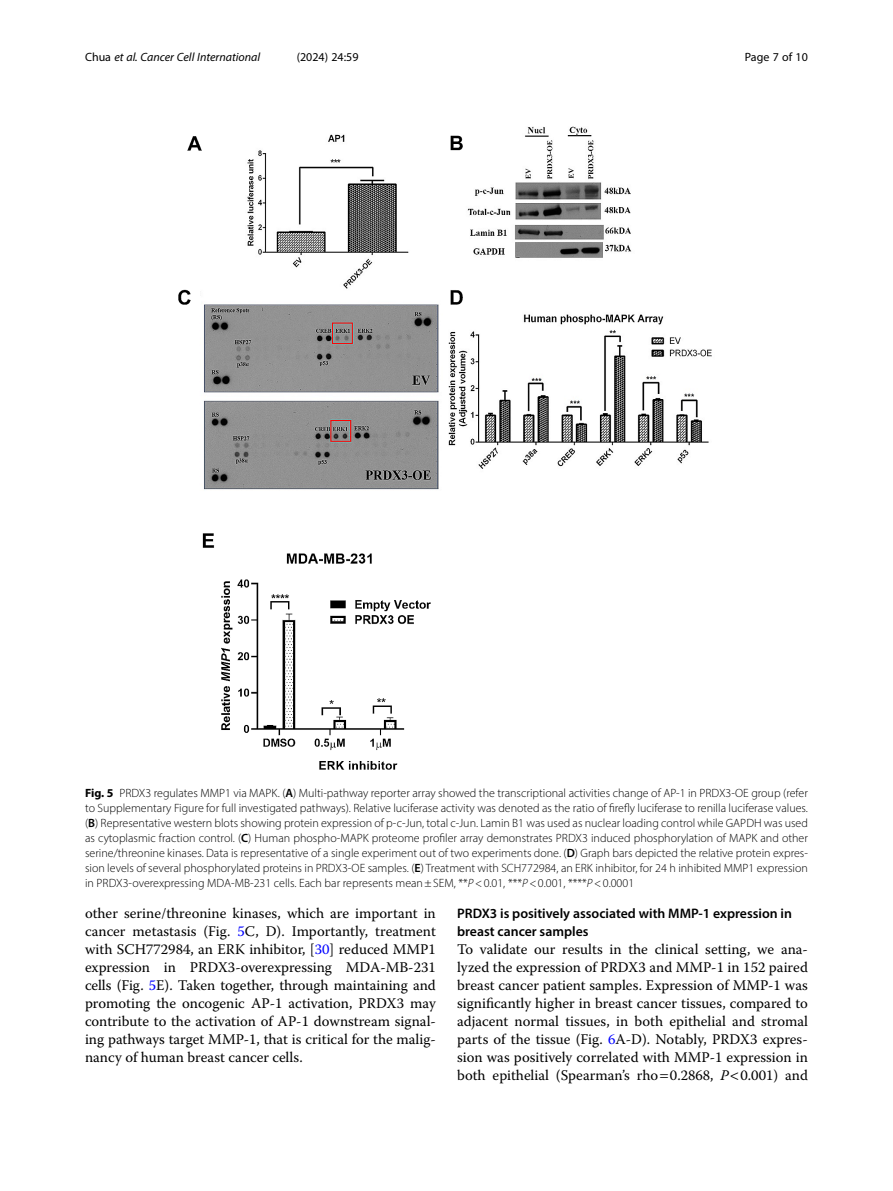
<style>
.page{position:relative;width:893px;height:1191px;background:#fff}
.page>*{position:absolute;margin:0;border:0;box-sizing:border-box;transform-origin:0 0}
.Body_Text_Indent{font:14.7px/18px "Warnock Pro";color:#000;text-align:justify}
.Body_Text{font:14.7px/18px "Warnock Pro";color:#000;text-align:justify}
.Head_2{font:600 13.8px/18px "Myriad Pro";color:#000}
.Figure_Caption{font:300 12px/15px "Myriad Pro";color:#000;text-align:justify}
.t1{font:italic 12px "Myriad Pro";color:#000}
.t2{font:12px "Myriad Pro";color:#000}
.s1{font-style:normal}
.s2{font-weight:700}
.s3{font-weight:600}
.s4{font-style:italic}
.s5{color:#00f}
</style>
<div class="page">
<img style="left:178px;top:126px;width:534px;height:644px">
<p class="t1" style="left:85px;top:50px;width:177px"><span class="s1">Chua</span> et al. Cancer Cell International</p>
<p class="t2" style="left:297px;top:50px;width:63px">(2024) 24:59</p>
<p class="t2" style="left:745px;top:50px;width:65px">Page 7 of 10</p>
<p class="Figure_Caption" style="left:85px;top:785px;width:724px"><span class="s2">Fig. 5</span> PRDX3 regulates MMP1 via MAPK. (<span class="s3">A</span>) Multi-pathway reporter array showed the transcriptional activities change of AP-1 in PRDX3-OE group (refer to Supplementary Figure for full investigated pathways). Relative luciferase activity was denoted as the ratio of firefly luciferase to renilla luciferase values. (<span class="s3">B</span>) Representative western blots showing protein expression of p-c-Jun, total c-Jun. Lamin B1 was used as nuclear loading control while GAPDH was used as cytoplasmic fraction control. (<span class="s3">C</span>) Human phospho-MAPK proteome profiler array demonstrates PRDX3 induced phosphorylation of MAPK and other serine/threonine kinases. Data is representative of a single experiment out of two experiments done. (<span class="s3">D</span>) Graph bars depicted the relative protein expres&shy;sion levels of several phosphorylated proteins in PRDX3-OE samples. (<span class="s3">E</span>) Treatment with SCH772984, an ERK inhibitor, for 24 h inhibited MMP1 expression in PRDX3-overexpressing MDA-MB-231 cells. Each bar represents mean±SEM, **<span class="s4">P</span>&lt;0.01, ***<span class="s4">P</span>&lt;0.001, ****<span class="s4">P</span>&lt;0.0001</p>
<p class="Body_Text_Indent" style="left:85px;top:904px;width:352px">other serine/threonine kinases, which are important in cancer metastasis (Fig. <span class="s5">5</span>C, D). Importantly, treatment with SCH772984, an ERK inhibitor, [<span class="s5">30</span>] reduced MMP1 expression in PRDX3-overexpressing MDA-MB-231 cells (Fig. <span class="s5">5</span>E). Taken together, through maintaining and promoting the oncogenic AP-1 activation, PRDX3 may contribute to the activation of AP-1 downstream signal&shy;ing pathways target MMP-1, that is critical for the malig&shy;nancy of human breast cancer cells.</p>
<p class="Head_2" style="left:457px;top:904px;width:336px">PRDX3 is positively associated with MMP-1 expression in breast cancer samples</p>
<p class="Body_Text" style="left:457px;top:940px;width:352px">To validate our results in the clinical setting, we ana&shy;lyzed the expression of PRDX3 and MMP-1 in 152 paired breast cancer patient samples. Expression of MMP-1 was significantly higher in breast cancer tissues, compared to adjacent normal tissues, in both epithelial and stromal parts of the tissue (Fig. <span class="s5">6</span>A-D). Notably, PRDX3 expres&shy;sion was positively correlated with MMP-1 expression in both epithelial (Spearman’s rho 0.2868, <span class="s4">P</span> 0.001) and</p>
</div>
